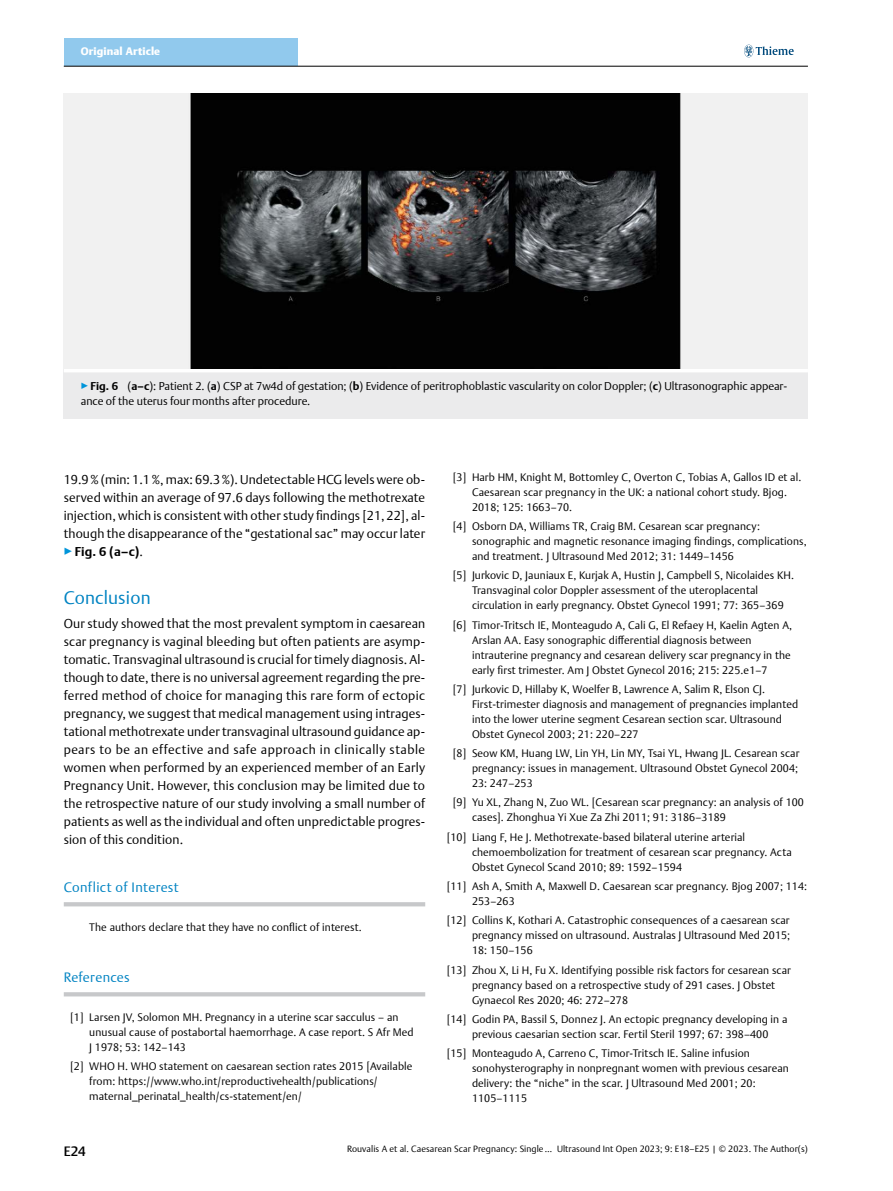
<style>
.page{position:relative;width:893px;height:1191px;background:#fff}
.page>*{position:absolute;margin:0;border:0;box-sizing:border-box;transform-origin:0 0}
.t1{font:300 18px "Thieme Argo 2011";letter-spacing:.01em;color:#0083c2}
.t2{font:300 13.5px "Thieme Argo 2011";letter-spacing:.025em;color:#0083c2}
.t3{font:500 13.5px "Thieme Argo 2011";color:#000}
.t4{font:300 12.75px/18px "Thieme Argo 2011";letter-spacing:.01em;color:#000;text-align:justify}
.t5{font:300 11.25px/15px "Thieme Argo 2011";color:#000}
.t6{font:300 10.8px/15px "Thieme Argo 2011";letter-spacing:.01em;color:#000}
.t7{font:900 10.8px "Thieme Argo 2011";letter-spacing:.01em;color:#fff}
.t8{font:300 9px "Thieme Argo 2011";letter-spacing:.01em;color:#000}
.s1{color:#0095da}
.s2{font-weight:700}
</style>
<div class="page">
<div style="left:64px;top:38px;width:234px;height:28px;background:#91c9ed"></div>
<svg style="left:744px;top:45px;width:50px;height:12px"></svg>
<hr style="left:64px;top:66px;width:744px;height:1px;background:#000">
<hr style="left:64px;top:902px;width:361px;height:4px;background:#c7c8ca">
<hr style="left:64px;top:992px;width:361px;height:4px;background:#c7c8ca">
<div style="left:64px;top:369px;width:744px;height:49px;background:#ebebec"></div>
<hr style="left:64px;top:369px;width:744px;height:3px;background:#fff">
<img style="left:64px;top:94px;width:744px;height:275px">
<p class="t7" style="left:81px;top:44px;width:81px">Original Article</p>
<p class="t5" style="left:81px;top:379px;width:708px"><span class="s1">▶</span><span class="s2">Fig. 6</span> (<span class="s2">a–c</span>): Patient 2. (<span class="s2">a</span>) CSP at 7w4d of gestation; (<span class="s2">b</span>) Evidence of peritrophoblastic vascularity on color Doppler; (<span class="s2">c</span>) Ultrasonographic appear&shy;ance of the uterus four months after procedure.</p>
<p class="t4" style="left:64px;top:470px;width:363px">19.9% (min: 1.1%, max: 69.3%). Undetectable HCG levels were ob&shy;served within an average of 97.6 days following the methotrexate injection, which is consistent with other study findings [21, 22], al&shy;though the disappearance of the “gestational sac” may occur later <span class="s1">▶</span><span class="s2">Fig. 6 (a–c)</span>.</p>
<h1 class="t1" style="left:64px;top:585px;width:88px">Conclusion</h1>
<p class="t4" style="left:64px;top:614px;width:363px">Our study showed that the most prevalent symptom in caesarean scar pregnancy is vaginal bleeding but often patients are asymp&shy;tomatic. Transvaginal ultrasound is crucial for timely diagnosis. Al&shy;though to date, there is no universal agreement regarding the pre&shy;ferred method of choice for managing this rare form of ectopic pregnancy, we suggest that medical management using intrages&shy;tational methotrexate under transvaginal ultrasound guidance ap&shy;pears to be an effective and safe approach in clinically stable women when performed by an experienced member of an Early Pregnancy Unit. However, this conclusion may be limited due to the retrospective nature of our study involving a small number of patients as well as the individual and often unpredictable progres&shy;sion of this condition.</p>
<p class="t2" style="left:64px;top:878px;width:116px">Conflict of Interest</p>
<p class="t6" style="left:89px;top:919px;width:274px">The authors declare that they have no conflict of interest.</p>
<p class="t2" style="left:64px;top:968px;width:67px">References</p>
<p class="t6" style="left:89px;top:1009px;width:326px;text-indent:-19px">[1] Larsen JV, Solomon MH. Pregnancy in a uterine scar sacculus – an unusual cause of postabortal haemorrhage. A case report. S Afr Med<br>J 1978; 53: 142–143</p>
<p class="t6" style="left:89px;top:1058px;width:325px;text-indent:-19px">[2] WHO H. WHO statement on caesarean section rates 2015 [Available from: https://www.who.int/reproductivehealth/publications/ maternal_perinatal_health/cs-statement/en/</p>
<p class="t6" style="left:472px;top:469px;width:331px;text-indent:-19px">[3] Harb HM, Knight M, Bottomley C, Overton C, Tobias A, Gallos ID et al.<br>Caesarean scar pregnancy in the UK: a national cohort study. Bjog.<br>2018; 125: 1663–70.</p>
<p class="t6" style="left:472px;top:518px;width:336px;text-indent:-19px">[4] Osborn DA, Williams TR, Craig BM. Cesarean scar pregnancy: sonographic and magnetic resonance imaging findings, complications, and treatment. J Ultrasound Med 2012; 31: 1449–1456</p>
<p class="t6" style="left:472px;top:568px;width:323px;text-indent:-19px">[5] Jurkovic D, Jauniaux E, Kurjak A, Hustin J, Campbell S, Nicolaides KH.<br>Transvaginal color Doppler assessment of the uteroplacental circulation in early pregnancy. Obstet Gynecol 1991; 77: 365–369</p>
<p class="t6" style="left:472px;top:617px;width:322px;text-indent:-19px">[6] Timor-Tritsch IE, Monteagudo A, Cali G, El Refaey H, Kaelin Agten A, Arslan AA. Easy sonographic differential diagnosis between intrauterine pregnancy and cesarean delivery scar pregnancy in the early first trimester. Am J Obstet Gynecol 2016; 215: 225.e1–7</p>
<p class="t6" style="left:472px;top:681px;width:328px;text-indent:-19px">[7] Jurkovic D, Hillaby K, Woelfer B, Lawrence A, Salim R, Elson CJ.<br>First-trimester diagnosis and management of pregnancies implanted into the lower uterine segment Cesarean section scar. Ultrasound Obstet Gynecol 2003; 21: 220–227</p>
<p class="t6" style="left:472px;top:745px;width:329px;text-indent:-19px">[8] Seow KM, Huang LW, Lin YH, Lin MY, Tsai YL, Hwang JL. Cesarean scar pregnancy: issues in management. Ultrasound Obstet Gynecol 2004;<br>23: 247–253</p>
<p class="t6" style="left:472px;top:795px;width:333px;text-indent:-19px">[9] Yu XL, Zhang N, Zuo WL. [Cesarean scar pregnancy: an analysis of 100 cases]. Zhonghua Yi Xue Za Zhi 2011; 91: 3186–3189</p>
<p class="t6" style="left:472px;top:829px;width:321px;text-indent:-25px">[10] Liang F, He J. Methotrexate-based bilateral uterine arterial chemoembolization for treatment of cesarean scar pregnancy. Acta<br>Obstet Gynecol Scand 2010; 89: 1592–1594</p>
<p class="t6" style="left:472px;top:878px;width:337px;text-indent:-25px">[11] Ash A, Smith A, Maxwell D. Caesarean scar pregnancy. Bjog 2007; 114:<br>253–263</p>
<p class="t6" style="left:472px;top:912px;width:320px;text-align:justify;text-indent:-25px">[12] Collins K, Kothari A. Catastrophic consequences of a caesarean scar pregnancy missed on ultrasound. Australas J Ultrasound Med 2015; 18: 150–156</p>
<p class="t6" style="left:472px;top:962px;width:320px;text-indent:-25px">[13] Zhou X, Li H, Fu X. Identifying possible risk factors for cesarean scar pregnancy based on a retrospective study of 291 cases. J Obstet<br>Gynaecol Res 2020; 46: 272–278</p>
<p class="t6" style="left:447px;top:1011px;width:342px;text-align:center">[14] Godin PA, Bassil S, Donnez J. An ectopic pregnancy developing in a previous caesarian section scar. Fertil Steril 1997; 67: 398–400</p>
<p class="t6" style="left:472px;top:1045px;width:318px;text-indent:-25px">[15] Monteagudo A, Carreno C, Timor-Tritsch IE. Saline infusion sonohysterography in nonpregnant women with previous cesarean delivery: the “niche” in the scar. J Ultrasound Med 2001; 20:<br>1105–1115</p>
<p class="t3" style="left:64px;top:1142px;width:24px">E24</p>
<p class="t8" style="left:347px;top:1143px;width:462px">Rouvalis A et al. Caesarean Scar Pregnancy: Single … Ultrasound Int Open 2023; 9: E18–E25 | © 2023. The Author(s)</p>
</div>
